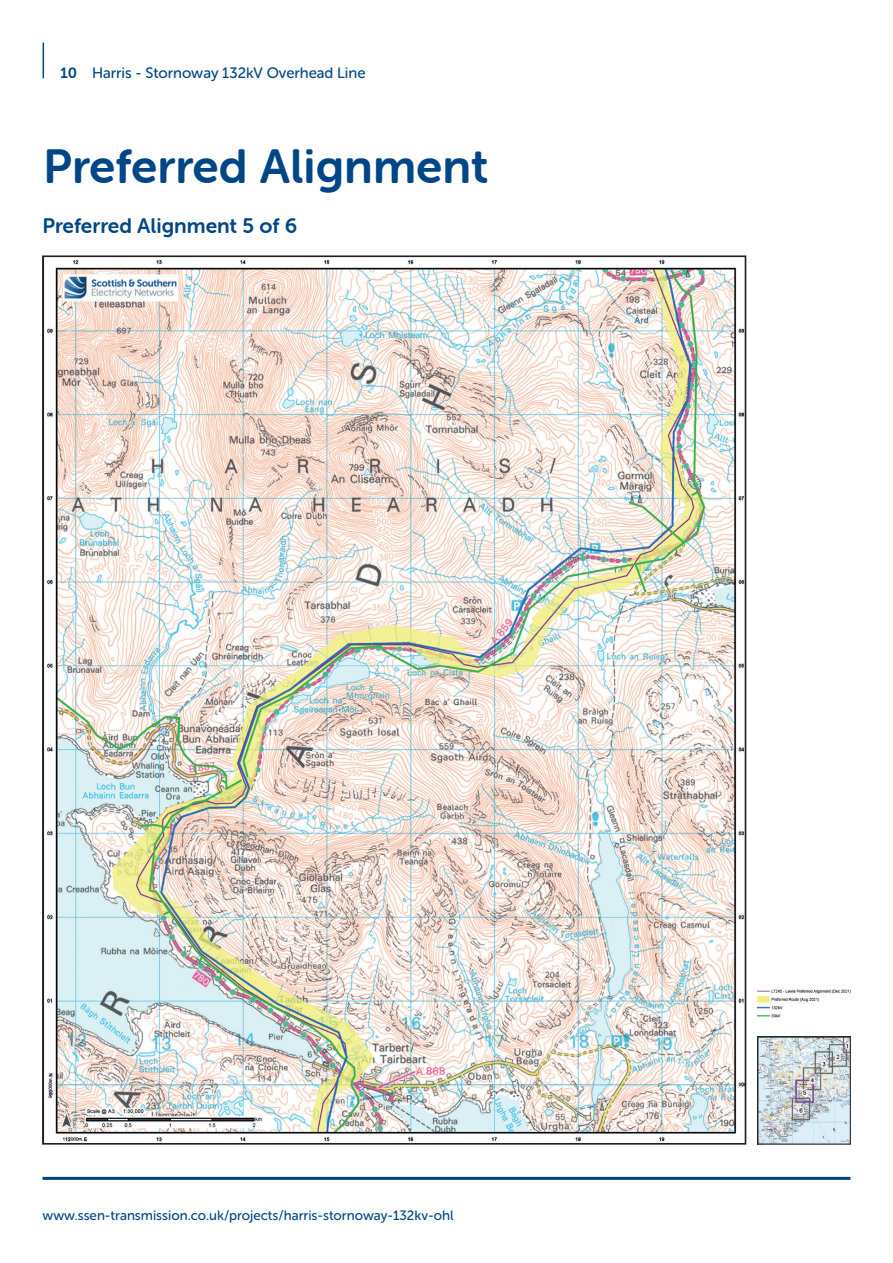
<style>
.page{position:relative;width:893px;height:1263px;background:#fff}
.page>*{position:absolute;margin:0;border:0;box-sizing:border-box;transform-origin:0 0}
.t1{font:48px "Museo Sans Rounded 700";color:#004687}
.t2{font:21px "Museo Sans Rounded 700";color:#004687}
.t3{font:15px "Museo Sans Rounded 500";color:#004687}
.t4{font:13.5px "Museo Sans Rounded 500";color:#004687}
.s1{font-family:"Museo Sans Rounded 700"}
</style>
<div class="page">
<hr style="left:43px;top:1177px;width:807px;height:3px;background:#004687">
<hr style="left:43px;top:43px;width:1px;height:35px;background:#004687">
<img style="left:47px;top:260px;width:696px;height:881px">
<img style="left:757px;top:989px;width:94px;height:29px">
<img style="left:759px;top:1038px;width:90px;height:104px">
<div style="left:757px;top:1036px;width:94px;height:108px;border:1px solid #231f20"></div>
<p class="t3" style="left:60px;top:65px;width:307px"><span class="s1">10</span> Harris - Stornoway 132kV Overhead Line</p>
<p class="t1" style="left:43px;top:140px;width:447px">Preferred Alignment</p>
<p class="t2" style="left:43px;top:214px;width:256px">Preferred Alignment 5 of 6</p>
<p class="t4" style="left:43px;top:1208px;width:413px">www.ssen-transmission.co.uk/projects/harris-stornoway-132kv-ohl</p>
</div>
